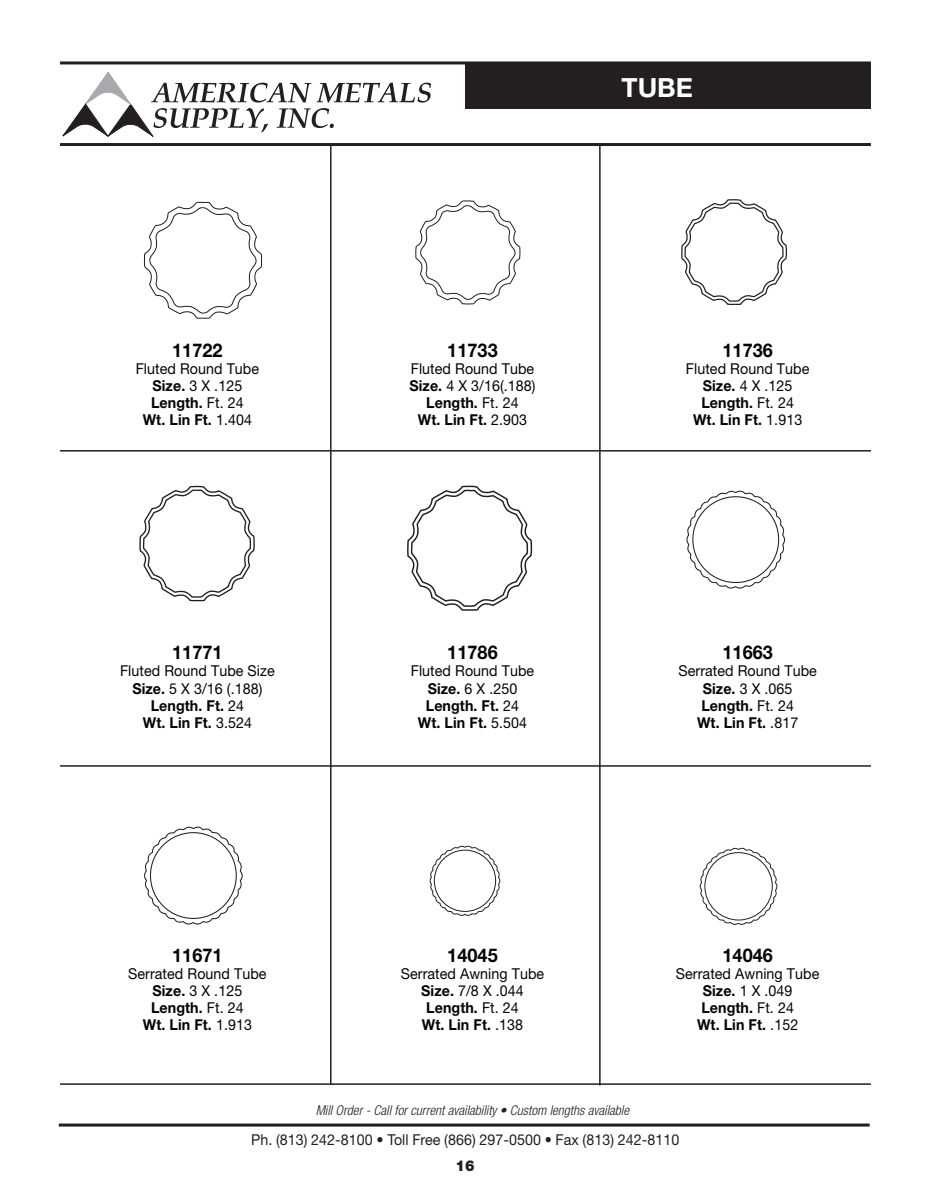
<style>
.page{position:relative;width:933px;height:1203px;background:#fff}
.page>*{position:absolute;margin:0;border:0;box-sizing:border-box;transform-origin:0 0}
.t1{font:700 26.4px "Helvetica Neue LT Std";color:#fff}
.t2{font:700 18.9px "Helvetica Neue LT Std";letter-spacing:.005em;color:#040503;scale:.95 1}
.t3{font:15px/17.1px "Helvetica Neue LT Std";letter-spacing:.005em;color:#040503;text-align:center;scale:.95 1}
.t4{font:15px "Helvetica Neue";letter-spacing:.005em;color:#231f20;scale:.95 1}
.t5{font:900 15px "Helvetica Neue";color:#231f20;scale:.95 1}
.t6{font:italic 300 condensed 13.5px "Helvetica Neue LT Std";color:#231f20}
.s1{font-weight:700}
</style>
<div class="page">
<hr style="left:60px;top:143px;width:810px;height:3px;background:#231f20">
<svg style="left:63px;top:72px;width:368px;height:64px"></svg>
<hr style="left:59px;top:1123px;width:810px;height:3px;background:#231f20">
<div style="left:465px;top:64px;width:405px;height:45px;background:#231f20"></div>
<hr style="left:60px;top:61px;width:810px;height:3px;background:#231f20">
<svg style="left:429px;top:845px;width:71px;height:70px"></svg>
<div style="left:434px;top:849px;width:61px;height:62px;border:1px solid #231f20;border-radius:50%"></div>
<svg style="left:144px;top:826px;width:98px;height:98px"></svg>
<svg style="left:686px;top:490px;width:98px;height:98px"></svg>
<svg style="left:699px;top:847px;width:78px;height:77px"></svg>
<div style="left:704px;top:852px;width:68px;height:68px;border:1px solid #231f20;border-radius:50%"></div>
<hr style="left:60px;top:450px;width:810px;height:1px;background:#231f20">
<hr style="left:60px;top:765px;width:810px;height:1px;background:#231f20">
<hr style="left:60px;top:1082px;width:810px;height:2px;background:#231f20">
<hr style="left:330px;top:145px;width:1px;height:939px;background:#231f20">
<hr style="left:598px;top:143px;width:2px;height:942px;background:#231f20">
<svg style="left:681px;top:199px;width:105px;height:106px"></svg>
<svg style="left:139px;top:485px;width:116px;height:116px"></svg>
<svg style="left:407px;top:485px;width:125px;height:125px"></svg>
<svg style="left:415px;top:200px;width:105px;height:104px"></svg>
<svg style="left:144px;top:202px;width:118px;height:117px"></svg>
<h1 class="t1" style="left:621px;top:71px;width:73px">TUBE</h1>
<p class="t2" style="left:172px;top:338px;width:55px">11722</p>
<p class="t3" style="left:136px;top:360px;width:131px">Fluted Round Tube<br><span class="s1">Size.</span> 3 X .125<br><span class="s1">Length.</span> Ft. 24<br><span class="s1">Wt. Lin Ft.</span> 1.404</p>
<p class="t2" style="left:172px;top:640px;width:55px">11771</p>
<p class="t3" style="left:120px;top:662px;width:164px">Fluted Round Tube Size<br><span class="s1">Size.</span> 5 X 3/16 (.188)<br><span class="s1">Length. Ft.</span> 24<br><span class="s1">Wt. Lin Ft.</span> 3.524</p>
<p class="t2" style="left:447px;top:338px;width:55px">11733</p>
<p class="t3" style="left:409px;top:360px;width:134px">Fluted Round Tube<br><span class="s1">Size.</span> 4 X 3/16(.188)<br><span class="s1">Length.</span> Ft. 24<br><span class="s1">Wt. Lin Ft.</span> 2.903</p>
<p class="t2" style="left:447px;top:640px;width:55px">11786</p>
<p class="t3" style="left:410px;top:662px;width:131px">Fluted Round Tube<br><span class="s1">Size.</span> 6 X .250<br><span class="s1">Length. Ft.</span> 24<br><span class="s1">Wt. Lin Ft.</span> 5.504</p>
<p class="t2" style="left:722px;top:338px;width:55px">11736</p>
<p class="t3" style="left:685px;top:360px;width:131px">Fluted Round Tube<br><span class="s1">Size.</span> 4 X .125<br><span class="s1">Length.</span> Ft. 24<br><span class="s1">Wt. Lin Ft.</span> 1.913</p>
<p class="t2" style="left:722px;top:640px;width:55px">11663</p>
<p class="t3" style="left:678px;top:662px;width:147px">Serrated Round Tube<br><span class="s1">Size.</span> 3 X .065<br><span class="s1">Length.</span> Ft. 24<br><span class="s1">Wt. Lin Ft.</span> .817</p>
<p class="t2" style="left:172px;top:943px;width:55px">11671</p>
<p class="t3" style="left:128px;top:964px;width:147px">Serrated Round Tube<br><span class="s1">Size.</span> 3 X .125<br><span class="s1">Length.</span> Ft. 24<br><span class="s1">Wt. Lin Ft.</span> 1.913</p>
<p class="t2" style="left:447px;top:943px;width:55px">14045</p>
<p class="t3" style="left:400px;top:964px;width:152px">Serrated Awning Tube<br><span class="s1">Size.</span> 7/8 X .044<br><span class="s1">Length.</span> Ft. 24<br><span class="s1">Wt. Lin Ft.</span> .138</p>
<p class="t6" style="left:315px;top:1101px;width:315px">Mill Order - Call for current availability • Custom lengths available</p>
<p class="t2" style="left:722px;top:943px;width:55px">14046</p>
<p class="t3" style="left:675px;top:964px;width:152px">Serrated Awning Tube<br><span class="s1">Size.</span> 1 X .049<br><span class="s1">Length.</span> Ft. 24<br><span class="s1">Wt. Lin Ft.</span> .152</p>
<p class="t4" style="left:251px;top:1130px;width:452px">Ph. (813) 242-8100 • Toll Free (866) 297-0500 • Fax (813) 242-8110</p>
<p class="t5" style="left:455px;top:1156px;width:22px">16</p>
</div>
